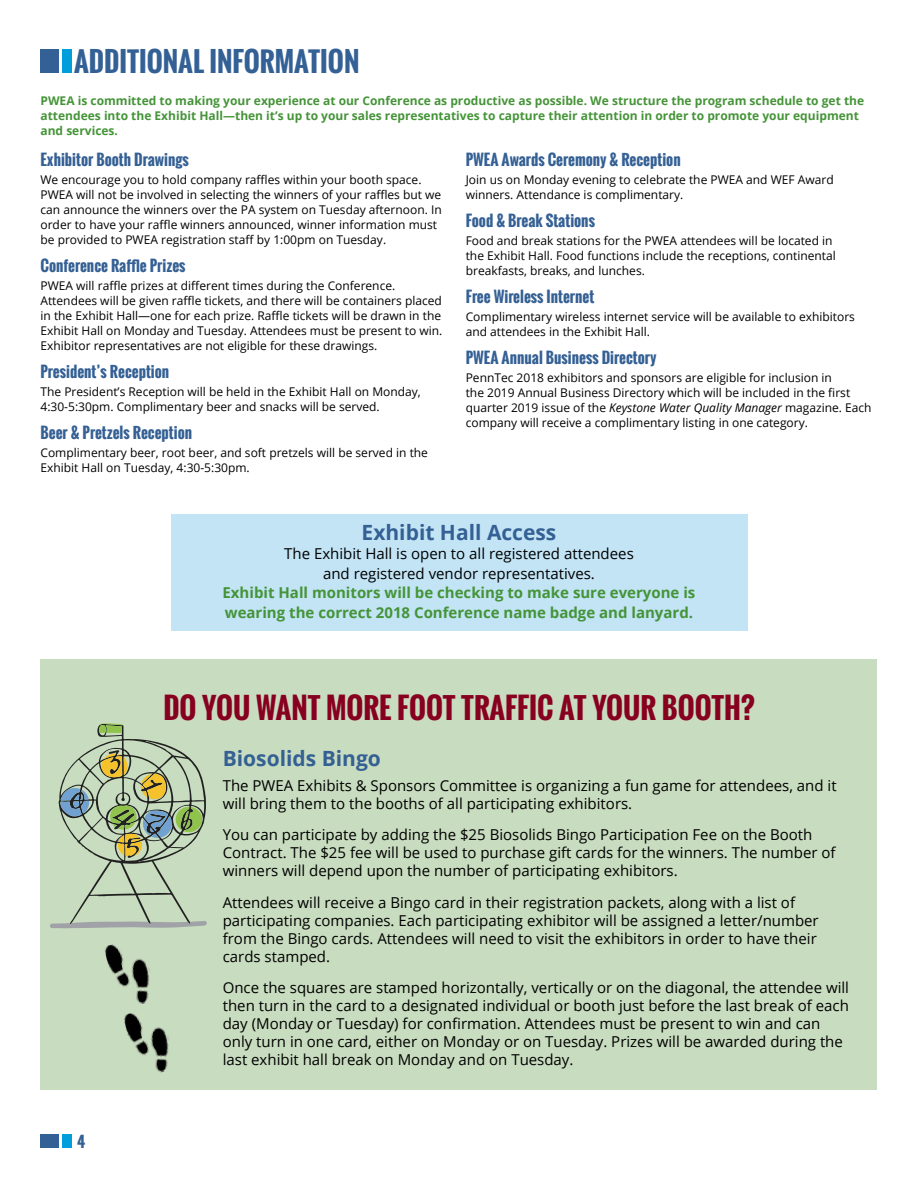
<style>
.page{position:relative;width:918px;height:1188px;background:#fff}
.page>*{position:absolute;margin:0;border:0;box-sizing:border-box;transform-origin:0 0}
.t1{font:700 28.5px "Oswald";color:#870020}
.t2{font:700 27px "Oswald";color:#346195}
.t3{font:700 21px "Open Sans";color:#346094}
.t4{font:15px/18px "Open Sans";color:#000}
.t5{font:700 15px "Oswald";color:#346094}
.t6{font:700 15px/19.5px "Open Sans";color:#459438}
.t7{font:700 15px "Oswald";color:#346195}
.t8{font:12px/15px "Open Sans";color:#000}
.t9{font:700 12px/15px "Open Sans";color:#459438}
.s1{font-style:italic}
</style>
<div class="page">
<div style="left:40px;top:1134px;width:19px;height:14px;background:#346195"></div>
<div style="left:63px;top:1134px;width:9px;height:14px;background:#009fdb"></div>
<div style="left:40px;top:659px;width:838px;height:431px;background:#c8dcbf"></div>
<svg style="left:50px;top:723px;width:157px;height:205px"></svg>
<img style="left:104px;top:944px;width:46px;height:60px">
<img style="left:124px;top:1013px;width:45px;height:60px">
<div style="left:171px;top:514px;width:576px;height:116px;background:#c2e4f5"></div>
<div style="left:40px;top:49px;width:19px;height:24px;background:#346195"></div>
<div style="left:63px;top:49px;width:9px;height:24px;background:#009fdb"></div>
<h2 class="t2" style="left:74px;top:41px;width:287px">Additional Information</h2>
<p class="t9" style="left:40px;top:93px;width:825px">PWEA is committed to making your experience at our Conference as productive as possible. We structure the program schedule to get the attendees into the Exhibit Hall—then it’s up to your sales representatives to capture their attention in order to promote your equipment and services.</p>
<p class="t5" style="left:466px;top:149px;width:216px">PWEA Awards Ceremony &amp; Reception</p>
<p class="t8" style="left:466px;top:172px;width:369px">Join us on Monday evening to celebrate the PWEA and WEF Award winners. Attendance is complimentary.</p>
<p class="t5" style="left:466px;top:210px;width:131px">Food &amp; Break Stations</p>
<p class="t8" style="left:466px;top:233px;width:372px">Food and break stations for the PWEA attendees will be located in the Exhibit Hall. Food functions include the receptions, continental breakfasts, breaks, and lunches.</p>
<p class="t5" style="left:466px;top:286px;width:130px">Free Wireless Internet</p>
<p class="t8" style="left:466px;top:309px;width:391px">Complimentary wireless internet service will be available to exhibitors and attendees in the Exhibit Hall.</p>
<p class="t5" style="left:466px;top:347px;width:192px">PWEA Annual Business Directory</p>
<p class="t8" style="left:466px;top:369px;width:407px">PennTec 2018 exhibitors and sponsors are eligible for inclusion in<br>the 2019 Annual Business Directory which will be included in the first quarter 2019 issue of the <span class="s1">Keystone Water Quality Manager</span> magazine. Each company will receive a complimentary listing in one category.</p>
<p class="t5" style="left:40px;top:149px;width:150px">Exhibitor Booth Drawings</p>
<p class="t8" style="left:40px;top:172px;width:403px">We encourage you to hold company raffles within your booth space.<br>PWEA will not be involved in selecting the winners of your raffles but we can announce the winners over the PA system on Tuesday afternoon. In order to have your raffle winners announced, winner information must be provided to PWEA registration staff by 1:00pm on Tuesday.</p>
<p class="t5" style="left:40px;top:255px;width:147px">Conference Raffle Prizes</p>
<p class="t8" style="left:40px;top:278px;width:403px">PWEA will raffle prizes at different times during the Conference.<br>Attendees will be given raffle tickets, and there will be containers placed in the Exhibit Hall—one for each prize. Raffle tickets will be drawn in the Exhibit Hall on Monday and Tuesday. Attendees must be present to win.<br>Exhibitor representatives are not eligible for these drawings.</p>
<p class="t5" style="left:40px;top:361px;width:130px">President’s Reception</p>
<p class="t8" style="left:40px;top:384px;width:382px">The President’s Reception will be held in the Exhibit Hall on Monday,<br>4:30-5:30pm. Complimentary beer and snacks will be served.</p>
<p class="t5" style="left:40px;top:422px;width:153px">Beer &amp; Pretzels Reception</p>
<p class="t8" style="left:40px;top:444px;width:389px">Complimentary beer, root beer, and soft pretzels will be served in the<br>Exhibit Hall on Tuesday, 4:30-5:30pm.</p>
<h3 class="t3" style="left:362px;top:517px;width:196px">Exhibit Hall Access</h3>
<p class="t4" style="left:284px;top:544px;width:351px;line-height:19.5px;text-align:center">The Exhibit Hall is open to all registered attendees and registered vendor representatives.</p>
<p class="t6" style="left:223px;top:583px;width:474px">Exhibit Hall monitors will be checking to make sure everyone is wearing the correct 2018 Conference name badge and lanyard.</p>
<p class="t7" style="left:77px;top:1130px;width:10px">4</p>
<h1 class="t1" style="left:163px;top:687px;width:593px">Do you want more foot traffic at your Booth?</h1>
<h3 class="t3" style="left:223px;top:743px;width:160px">Biosolids Bingo</h3>
<p class="t4" style="left:223px;top:776px;width:615px">The PWEA Exhibits &amp; Sponsors Committee is organizing a fun game for attendees, and it will bring them to the booths of all participating exhibitors.</p>
<p class="t4" style="left:223px;top:825px;width:614px">You can participate by adding the $25 Biosolids Bingo Participation Fee on the Booth<br>Contract. The $25 fee will be used to purchase gift cards for the winners. The number of winners will depend upon the number of participating exhibitors.</p>
<p class="t4" style="left:223px;top:893px;width:598px">Attendees will receive a Bingo card in their registration packets, along with a list of participating companies. Each participating exhibitor will be assigned a letter/number from the Bingo cards. Attendees will need to visit the exhibitors in order to have their cards stamped.</p>
<p class="t4" style="left:223px;top:978px;width:628px">Once the squares are stamped horizontally, vertically or on the diagonal, the attendee will then turn in the card to a designated individual or booth just before the last break of each day (Monday or Tuesday) for confirmation. Attendees must be present to win and can only turn in one card, either on Monday or on Tuesday. Prizes will be awarded during the last exhibit hall break on Monday and on Tuesday.</p>
</div>
